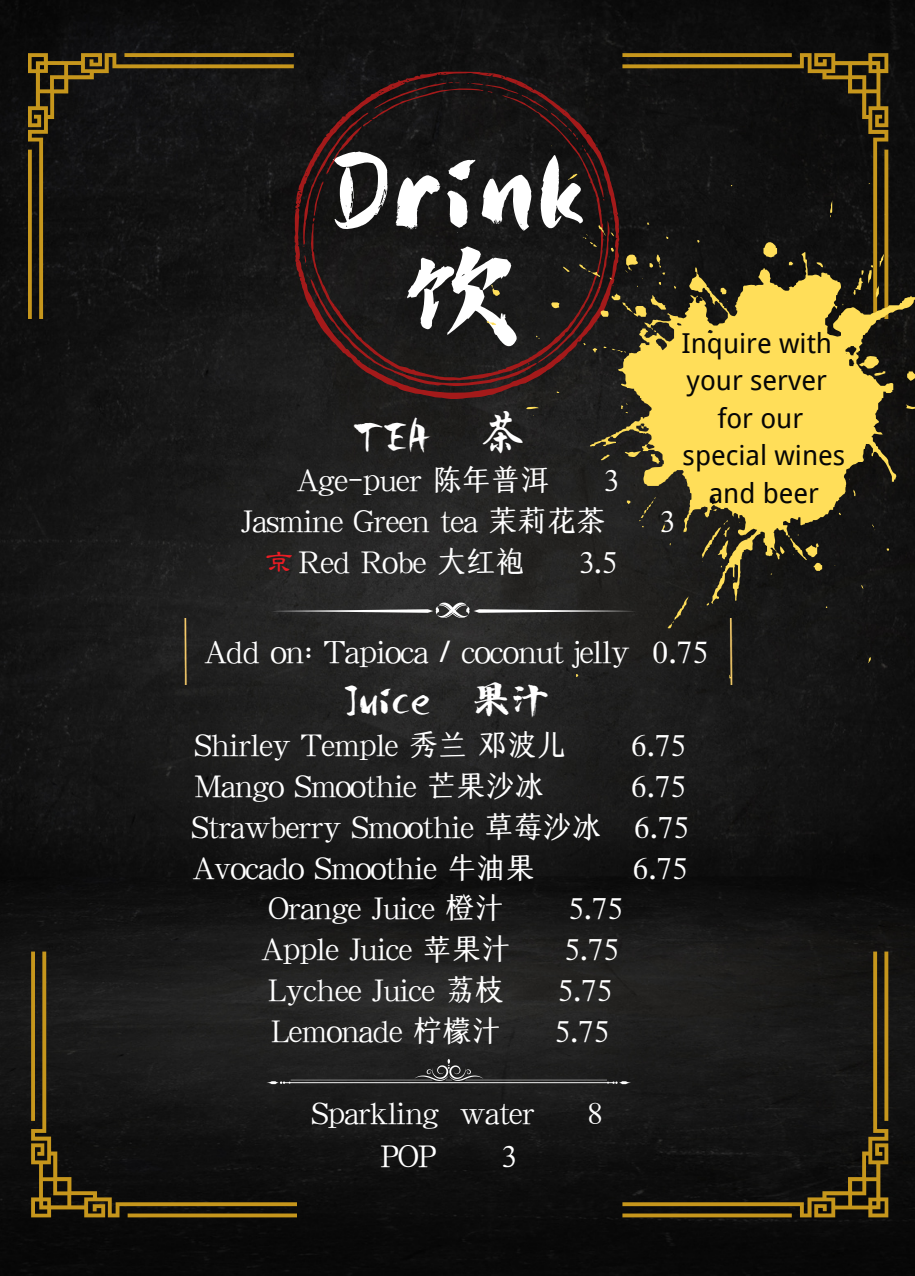
<style>
.page{position:relative;width:915px;height:1276px;background:#fff}
.page>*{position:absolute;margin:0;border:0;box-sizing:border-box;transform-origin:0 0}
.t1{font:121.05px "Canva Oriental Brush";color:#fff}
.t2{font:111.6px "Canva Oriental Brush";color:#fff}
.t3{font:46.65px "ST Xingkai";color:#fff}
.t4{font:41.25px "Canva Oriental Brush";color:#fff}
.t5{font:40.8px "Canva Oriental Brush";color:#fff}
.t6{font:29.85px "Hellofont ID Ke Song";color:#fff}
.t7{font:29.4px "Hellofont ID Ke Song";color:#fff}
.t8{font:29.25px "Hellofont ID Ke Song";color:#fff}
.t9{font:28.8px "Hellofont ID Ke Song";color:#fff}
.t10{font:27.45px "Wen Quan Yi Micro Hei";color:#060606}
.s1{font-family:"Hellofont ID Xiao Li Shu";font-size:28.95px;color:#ed1c24}
.s2{font-family:"Noto Sans"}
</style>
<div class="page">
<img style="left:0;top:0;width:915px;height:1276px">
<svg style="left:31px;top:951px;width:266px;height:266px;background:#232017"></svg>
<svg style="left:28px;top:53px;width:266px;height:266px;background:#1e1b13"></svg>
<svg style="left:622px;top:53px;width:266px;height:69px;background:#2d2510"></svg>
<svg style="left:622px;top:952px;width:266px;height:265px;background:#211e16"></svg>
<svg style="left:294px;top:72px;width:326px;height:327px;background:#211717"></svg>
<svg style="left:486px;top:122px;width:429px;height:556px;background:#4e4426"></svg>
<svg style="left:266px;top:1059px;width:365px;height:25px;background:#303030"></svg>
<img style="left:170px;top:618px;width:583px;height:67px">
<svg style="left:270px;top:602px;width:366px;height:16px;background:#454444"></svg>
<p class="t2" style="left:329px;top:142px;width:260px">Drink</p>
<p class="t1" style="left:403px;top:246px;width:120px">饮</p>
<p class="t4" style="left:352px;top:418px;width:76px">TEA</p>
<p class="t3" style="left:477px;top:409px;width:48px">茶</p>
<p class="t8" style="left:297px;top:461px;width:254px">Age-puer 陈年普洱</p>
<p class="t8" style="left:604px;top:461px;width:17px">3</p>
<p class="t8" style="left:241px;top:502px;width:366px">Jasmine Green tea 茉莉花茶</p>
<p class="t8" style="left:660px;top:502px;width:17px">3</p>
<p class="t8" style="left:265px;top:543px;width:261px"><span class="s1">京</span> Red Robe 大红袍</p>
<p class="t8" style="left:579px;top:543px;width:40px">3.5</p>
<p class="t10" style="left:681px;top:327px;width:152px">Inquire with</p>
<p class="t10" style="left:686px;top:364px;width:142px">your server</p>
<p class="t10" style="left:717px;top:402px;width:87px">for our</p>
<p class="t10" style="left:682px;top:440px;width:164px">special wines</p>
<p class="t10" style="left:708px;top:477px;width:112px">and beer</p>
<p class="t6" style="left:205px;top:632px;width:505px">Add on: Tapioca <span class="s2">/</span> coconut jelly 0.75</p>
<p class="t4" style="left:343px;top:683px;width:89px">Juice</p>
<p class="t5" style="left:470px;top:683px;width:81px">果汁</p>
<p class="t8" style="left:195px;top:726px;width:373px">Shirley Temple 秀兰邓波儿</p>
<p class="t8" style="left:631px;top:726px;width:57px">6.75</p>
<p class="t8" style="left:195px;top:767px;width:351px">Mango Smoothie 芒果沙冰</p>
<p class="t8" style="left:630px;top:767px;width:57px">6.75</p>
<p class="t8" style="left:192px;top:808px;width:499px">Strawberry Smoothie 草莓沙冰 6.75</p>
<p class="t8" style="left:193px;top:848px;width:343px">Avocado Smoothie 牛油果</p>
<p class="t8" style="left:632px;top:848px;width:57px">6.75</p>
<p class="t8" style="left:269px;top:889px;width:237px">Orange Juice 橙汁</p>
<p class="t8" style="left:569px;top:889px;width:56px">5.75</p>
<p class="t8" style="left:262px;top:930px;width:250px">Apple Juice 苹果汁</p>
<p class="t8" style="left:565px;top:930px;width:56px">5.75</p>
<p class="t8" style="left:268px;top:970px;width:237px">Lychee Juice 荔枝</p>
<p class="t8" style="left:558px;top:970px;width:56px">5.75</p>
<p class="t8" style="left:272px;top:1011px;width:231px">Lemonade 柠檬汁</p>
<p class="t8" style="left:555px;top:1011px;width:56px">5.75</p>
<p class="t9" style="left:312px;top:1094px;width:224px">Sparkling water</p>
<p class="t9" style="left:588px;top:1094px;width:16px">8</p>
<p class="t7" style="left:381px;top:1137px;width:57px">POP</p>
<p class="t7" style="left:501px;top:1137px;width:17px">3</p>
</div>
